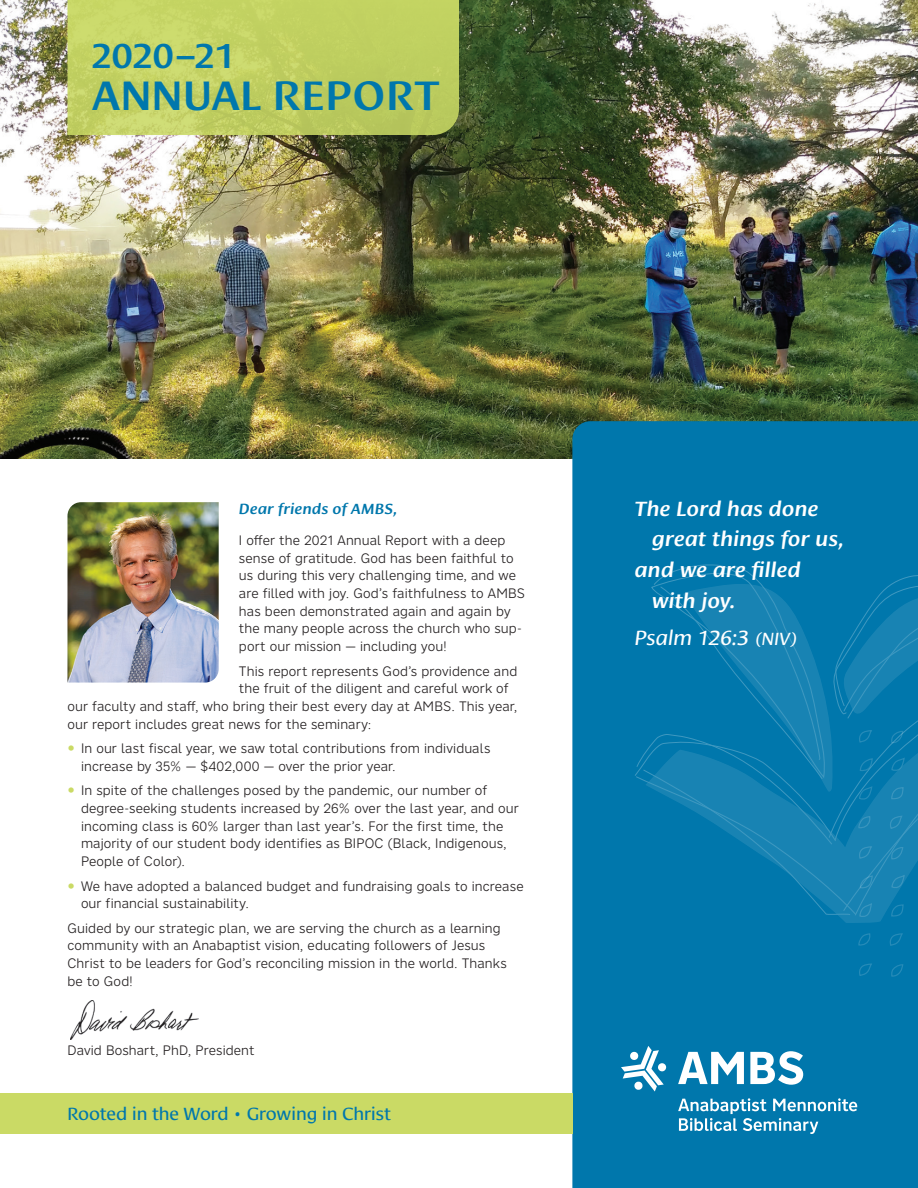
<style>
.page{position:relative;width:918px;height:1188px;background:#fff}
.page>*{position:absolute;margin:0;border:0;box-sizing:border-box;transform-origin:0 0}
.Sidebar_text{font:500 42px "Cora";letter-spacing:.01em;color:#0077ac}
.Sidebar_text-2{font:500 35.4px "Cora";letter-spacing:-.01em;color:#0077ac}
.body{font:italic 500 21px/30.8px "Cora";letter-spacing:-.01em;color:#fff}
.body-2{font:italic 21px "Cora";letter-spacing:-.01em;color:#fff}
.Sidebar_text-3{font:18px "Cora";letter-spacing:-.01em;color:#0077ac}
.Financial_tables{font:italic 500 15px "Cora";letter-spacing:.005em;color:#0077ac}
.body-3{font:300 13.5px/17.7px "Nort";letter-spacing:.01em;color:#231f20}
.s1{font-size:18px}
</style>
<div class="page">
<img style="left:0;top:0;width:918px;height:459px">
<div style="left:572px;top:421px;width:346px;height:767px;background:#0077ac"></div>
<svg style="left:68px;top:0;width:391px;height:135px;background:#c1d063"></svg>
<div style="left:0;top:1094px;width:572px;height:40px;background:#cada65"></div>
<svg style="left:634px;top:564px;width:284px;height:413px;background:#097bae"></svg>
<img style="left:71px;top:1000px;width:128px;height:40px">
<img style="left:68px;top:502px;width:151px;height:181px">
<svg style="left:621px;top:1046px;width:43px;height:46px"></svg>
<div style="left:658px;top:1063px;width:8px;height:9px;background:#fff;border-radius:50%"></div>
<svg style="left:678px;top:1052px;width:66px;height:32px"></svg>
<svg style="left:750px;top:1051px;width:53px;height:34px"></svg>
<svg style="left:678px;top:1098px;width:179px;height:36px;background:#3c97bf"></svg>
<p class="Sidebar_text-2" style="left:91px;top:35px;width:145px">2020–21</p>
<p class="Sidebar_text" style="left:91px;top:70px;width:349px">ANNUAL REPORT</p>
<p class="Financial_tables" style="left:239px;top:500px;width:160px">Dear friends of AMBS,</p>
<p class="body-3" style="left:239px;top:531px;width:288px">I offer the 2021 Annual Report with a deep sense of gratitude. God has been faithful to us during this very challenging time, and we are filled with joy. God’s faithfulness to AMBS has been demonstrated again and again by the many people across the church who sup&shy;port our mission — including you!</p>
<p class="body-3" style="left:239px;top:662px;width:280px">This report represents God’s providence and</p>
<p class="body-3" style="left:239px;top:679px;width:271px">the fruit of the diligent and careful work of</p>
<p class="body-3" style="left:68px;top:697px;width:451px">our faculty and staff, who bring their best every day at AMBS. This year,</p>
<p class="body-3" style="left:68px;top:715px;width:305px">our report includes great news for the seminary:</p>
<p class="body-3" style="left:81px;top:739px;width:411px">In our last fiscal year, we saw total contributions from individuals increase by 35% — $402,000 — over the prior year.</p>
<p class="body-3" style="left:81px;top:781px;width:439px">In spite of the challenges posed by the pandemic, our number of degree-seeking students increased by 26% over the last year, and our incoming class is 60% larger than last year’s. For the first time, the majority of our student body identifies as BIPOC (Black, Indigenous, People of Color).</p>
<p class="body-3" style="left:81px;top:876px;width:444px">We have adopted a balanced budget and fundraising goals to increase our financial sustainability.</p>
<p class="body-3" style="left:68px;top:919px;width:441px">Guided by our strategic plan, we are serving the church as a learning community with an Anabaptist vision, educating followers of Jesus Christ to be leaders for God’s reconciling mission in the world. Thanks be to God!</p>
<p class="body-3" style="left:68px;top:1041px;width:189px">David Boshart, PhD, President</p>
<p class="Sidebar_text-3" style="left:68px;top:1103px;width:325px">Rooted in the Word • Growing in Christ</p>
<p class="body" style="left:652px;top:494px;width:194px;text-indent:-17px">The Lord has done great things for us,</p>
<p class="body" style="left:652px;top:555px;width:150px;text-indent:-17px">and we are filled with joy.</p>
<p class="body-2" style="left:634px;top:626px;width:165px">Psalm 126:3 <span class="s1">(NIV)</span></p>
</div>
